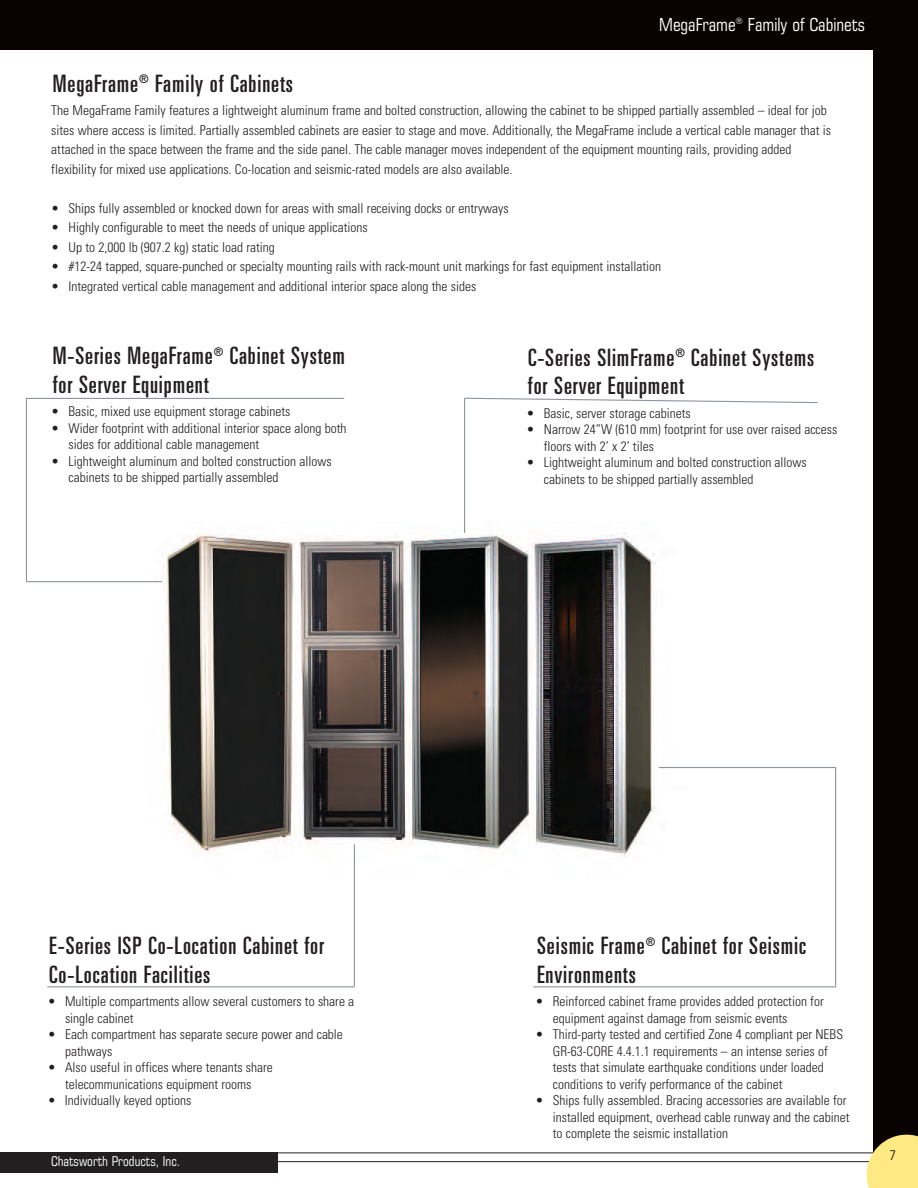
<style>
.page{position:relative;width:918px;height:1188px;background:#fff}
.page>*{position:absolute;margin:0;border:0;box-sizing:border-box;transform-origin:0 0}
.t1{font:ultra-condensed 24px/28.8px "Univers LT Std";letter-spacing:.035em;color:#231f20}
.t2{font:condensed 18px "Square 721 BT";color:#fff}
.t3{font:300 condensed 13.5px/16.5px "Univers LT Std";color:#231f20}
.t4{font:condensed 13.5px "Square 721 BT";color:#fff}
.t5{font:condensed 13.5px "Square 721 BT";color:#231f20}
</style>
<div class="page">
<div style="left:873px;top:6px;width:45px;height:1166px;background:#080302"></div>
<div style="left:0;top:0;width:918px;height:50px;background:#080302"></div>
<img style="left:148px;top:522px;width:540px;height:356px">
<hr style="left:26px;top:398px;width:318px;height:1px;background:#8f959d">
<hr style="left:26px;top:581px;width:136px;height:1px;background:#8f959d">
<hr style="left:26px;top:398px;width:1px;height:184px;background:#8f959d">
<hr style="left:47px;top:986px;width:307px;height:1px;background:#8f959d">
<hr style="left:354px;top:844px;width:1px;height:143px;background:#8f959d">
<hr style="left:533px;top:986px;width:303px;height:1px;background:#8f959d">
<hr style="left:659px;top:767px;width:177px;height:1px;background:#8f959d">
<hr style="left:835px;top:767px;width:1px;height:220px;background:#8f959d">
<svg style="left:464px;top:397px;width:354px;height:7px"></svg>
<hr style="left:464px;top:398px;width:1px;height:135px;background:#8f959d">
<hr style="left:0;top:1153px;width:918px;height:1px;background:#231f20">
<hr style="left:0;top:1161px;width:918px;height:1px;background:#231f20">
<div style="left:0;top:1152px;width:278px;height:21px;background:#231f20"></div>
<svg style="left:867px;top:1135px;width:51px;height:53px"></svg>
<div style="left:888px;top:1148px;width:30px;height:29px;background:#ffe982"></div>
<h2 class="t2" style="left:659px;top:18px;width:207px">MegaFrame<sup>®</sup> Family of Cabinets</h2>
<h1 class="t1" style="left:53px;top:71px;width:242px">MegaFrame<sup>®</sup> Family of Cabinets</h1>
<p class="t3" style="left:51px;top:102px;width:781px;line-height:19.5px">The MegaFrame Family features a lightweight aluminum frame and bolted construction, allowing the cabinet to be shipped partially assembled – ideal for job sites where access is limited. Partially assembled cabinets are easier to stage and move. Additionally, the MegaFrame include a vertical cable manager that is attached in the space between the frame and the side panel. The cable manager moves independent of the equipment mounting rails, providing added flexibility for mixed use applications. Co-location and seismic-rated models are also available.</p>
<p class="t3" style="left:51px;top:201px;width:459px">• Ships fully assembled or knocked down for areas with small receiving docks or entryways</p>
<p class="t3" style="left:51px;top:221px;width:318px">• Highly configurable to meet the needs of unique applications</p>
<p class="t3" style="left:51px;top:240px;width:225px">• Up to 2,000 lb (907.2 kg) static load rating</p>
<p class="t3" style="left:51px;top:260px;width:611px">• #12-24 tapped, square-punched or specialty mounting rails with rack-mount unit markings for fast equipment installation</p>
<p class="t3" style="left:51px;top:279px;width:426px">• Integrated vertical cable management and additional interior space along the sides</p>
<h1 class="t1" style="left:53px;top:344px;width:294px">M-Series MegaFrame<sup>®</sup> Cabinet System for Server Equipment</h1>
<p class="t3" style="left:51px;top:405px;width:241px">• Basic, mixed use equipment storage cabinets</p>
<p class="t3" style="left:69px;top:421px;width:279px;text-indent:-17px">• Wider footprint with additional interior space along both sides for additional cable management</p>
<p class="t3" style="left:69px;top:454px;width:265px;text-indent:-17px">• Lightweight aluminum and bolted construction allows cabinets to be shipped partially assembled</p>
<h1 class="t1" style="left:528px;top:345px;width:288px">C-Series SlimFrame<sup>®</sup> Cabinet Systems for Server Equipment</h1>
<p class="t3" style="left:526px;top:406px;width:166px">• Basic, server storage cabinets</p>
<p class="t3" style="left:544px;top:422px;width:295px;text-indent:-17px">• Narrow 24”W (610 mm) footprint for use over raised access floors with 2’ x 2’ tiles</p>
<p class="t3" style="left:544px;top:455px;width:265px;text-indent:-17px">• Lightweight aluminum and bolted construction allows cabinets to be shipped partially assembled</p>
<h1 class="t1" style="left:49px;top:933px;width:276px">E-Series ISP Co-Location Cabinet for<br>Co-Location Facilities</h1>
<p class="t3" style="left:65px;top:994px;width:291px;text-indent:-17px">• Multiple compartments allow several customers to share a single cabinet</p>
<p class="t3" style="left:65px;top:1027px;width:279px;text-indent:-17px">• Each compartment has separate secure power and cable pathways</p>
<p class="t3" style="left:48px;top:1060px;width:227px;text-align:center">• Also useful in offices where tenants share telecommunications equipment rooms</p>
<p class="t3" style="left:48px;top:1093px;width:145px">• Individually keyed options</p>
<p class="t4" style="left:51px;top:1156px;width:131px">Chatsworth Products, Inc.</p>
<h1 class="t1" style="left:537px;top:933px;width:271px">Seismic Frame<sup>®</sup> Cabinet for Seismic<br>Environments</h1>
<p class="t3" style="left:553px;top:994px;width:272px;text-indent:-17px">• Reinforced cabinet frame provides added protection for equipment against damage from seismic events</p>
<p class="t3" style="left:553px;top:1027px;width:292px;text-indent:-17px">• Third-party tested and certified Zone 4 compliant per NEBS GR-63-CORE 4.4.1.1 requirements – an intense series of tests that simulate earthquake conditions under loaded conditions to verify performance of the cabinet</p>
<p class="t3" style="left:553px;top:1093px;width:298px;text-indent:-17px">• Ships fully assembled. Bracing accessories are available for installed equipment, overhead cable runway and the cabinet to complete the seismic installation</p>
<p class="t5" style="left:890px;top:1150px;width:8px">7</p>
</div>
